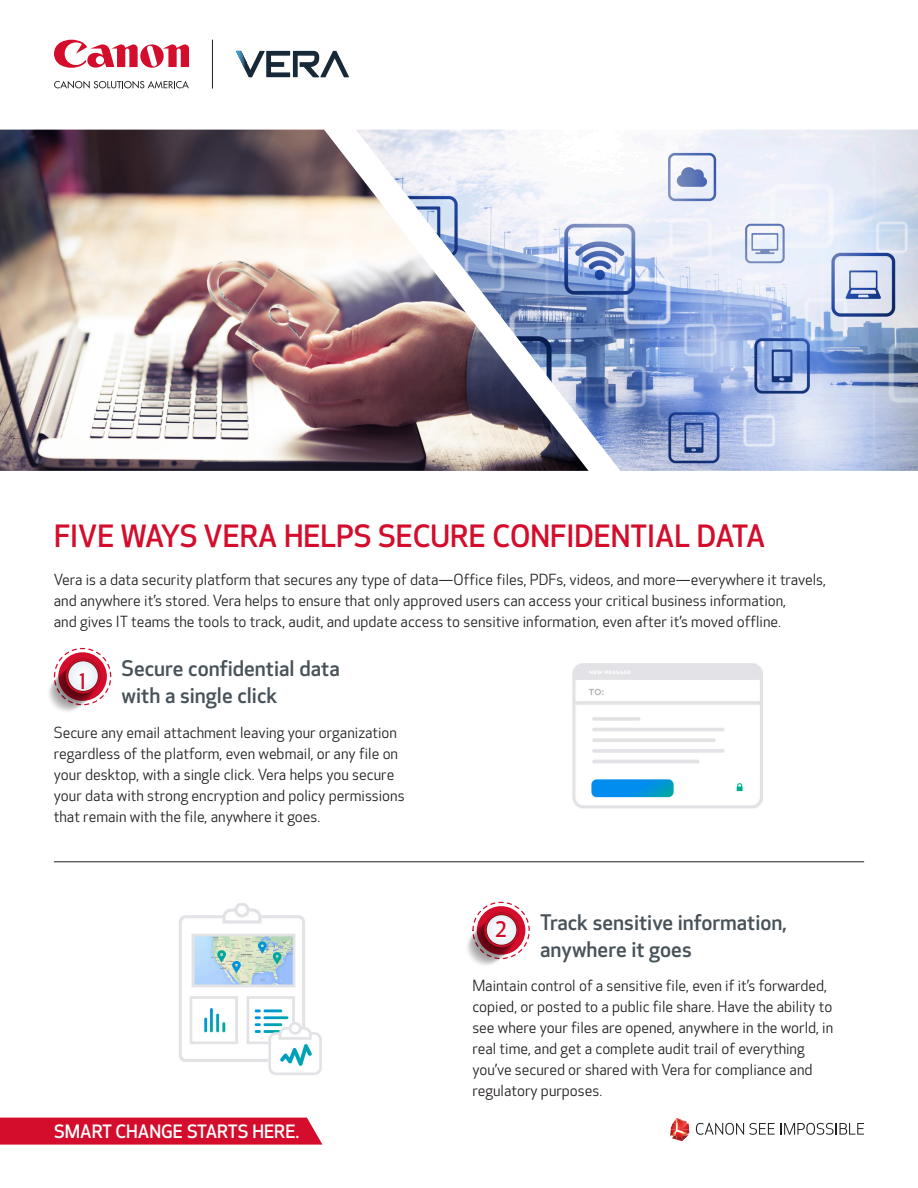
<style>
.page{position:relative;width:918px;height:1188px;background:#fff}
.page>*{position:absolute;margin:0;border:0;box-sizing:border-box;transform-origin:0 0}
._1st_Header{font:500 30px "Optic Sans 301";color:#d30d2b}
._2nd_Header{font:500 21px/27px "Optic Sans 301";color:#475259}
.t1{font:500 21px "Optic Sans 301";color:#d30d2b}
.Smart_Change_Starts{font:500 18px "Optic Sans 301";color:#fff}
.Body_Copy{font:15px/21px "Optic Sans 201";color:#231f20}
</style>
<div class="page">
<img style="left:179px;top:903px;width:143px;height:172px">
<img style="left:0;top:130px;width:356px;height:341px">
<svg style="left:236px;top:51px;width:113px;height:26px"></svg>
<hr style="left:54px;top:861px;width:810px;height:1px;background:#231f20">
<svg style="left:50px;top:666px;width:46px;height:44px"></svg>
<div style="left:51px;top:666px;width:45px;height:43px;background:#fff;border-radius:18px"></div>
<svg style="left:51px;top:666px;width:44px;height:43px"></svg>
<svg style="left:52px;top:666px;width:43px;height:43px"></svg>
<svg style="left:52px;top:666px;width:43px;height:42px"></svg>
<svg style="left:53px;top:666px;width:42px;height:41px"></svg>
<svg style="left:53px;top:647px;width:59px;height:59px"></svg>
<svg style="left:68px;top:661px;width:31px;height:31px"></svg>
<svg style="left:68px;top:661px;width:30px;height:30px"></svg>
<img style="left:356px;top:130px;width:562px;height:341px">
<img style="left:572px;top:663px;width:191px;height:146px">
<svg style="left:469px;top:920px;width:45px;height:43px"></svg>
<svg style="left:470px;top:920px;width:44px;height:43px"></svg>
<svg style="left:470px;top:920px;width:44px;height:42px"></svg>
<svg style="left:471px;top:920px;width:43px;height:42px"></svg>
<svg style="left:471px;top:920px;width:43px;height:41px"></svg>
<svg style="left:472px;top:920px;width:42px;height:41px"></svg>
<svg style="left:472px;top:901px;width:58px;height:59px"></svg>
<svg style="left:486px;top:914px;width:31px;height:32px"></svg>
<svg style="left:487px;top:915px;width:29px;height:30px"></svg>
<hr style="left:212px;top:40px;width:1px;height:49px;background:#231f20">
<svg style="left:54px;top:81px;width:135px;height:8px"></svg>
<svg style="left:54px;top:40px;width:135px;height:28px"></svg>
<svg style="left:670px;top:1118px;width:19px;height:23px"></svg>
<svg style="left:696px;top:1123px;width:168px;height:12px"></svg>
<div style="left:0;top:1118px;width:322px;height:27px;background:#d30d2b"></div>
<p class="_1st_Header" style="left:54px;top:519px;width:713px">FIVE WAYS VERA HELPS SECURE CONFIDENTIAL DATA</p>
<p class="Body_Copy" style="left:54px;top:569px;width:774px">Vera is a data security platform that secures any type of data—Office files, PDFs, videos, and more—everywhere it travels, and anywhere it’s stored. Vera helps to ensure that only approved users can access your critical business information,<br>and gives IT teams the tools to track, audit, and update access to sensitive information, even after it’s moved offline.</p>
<p class="_2nd_Header" style="left:122px;top:656px;width:220px">Secure confidential data with a single click</p>
<p class="Body_Copy" style="left:54px;top:722px;width:352px">Secure any email attachment leaving your organization regardless of the platform, even webmail, or any file on your desktop, with a single click. Vera helps you secure your data with strong encryption and policy permissions that remain with the file, anywhere it goes.</p>
<p class="t1" style="left:79px;top:670px;width:9px">1</p>
<p class="Smart_Change_Starts" style="left:54px;top:1121px;width:247px">SMART CHANGE STARTS HERE.</p>
<p class="_2nd_Header" style="left:540px;top:909px;width:249px">Track sensitive information, anywhere it goes</p>
<p class="Body_Copy" style="left:472px;top:976px;width:362px">Maintain control of a sensitive file, even if it’s forwarded, copied, or posted to a public file share. Have the ability to see where your files are opened, anywhere in the world, in real time, and get a complete audit trail of everything you’ve secured or shared with Vera for compliance and regulatory purposes.</p>
<p class="t1" style="left:495px;top:918px;width:13px">2</p>
</div>
